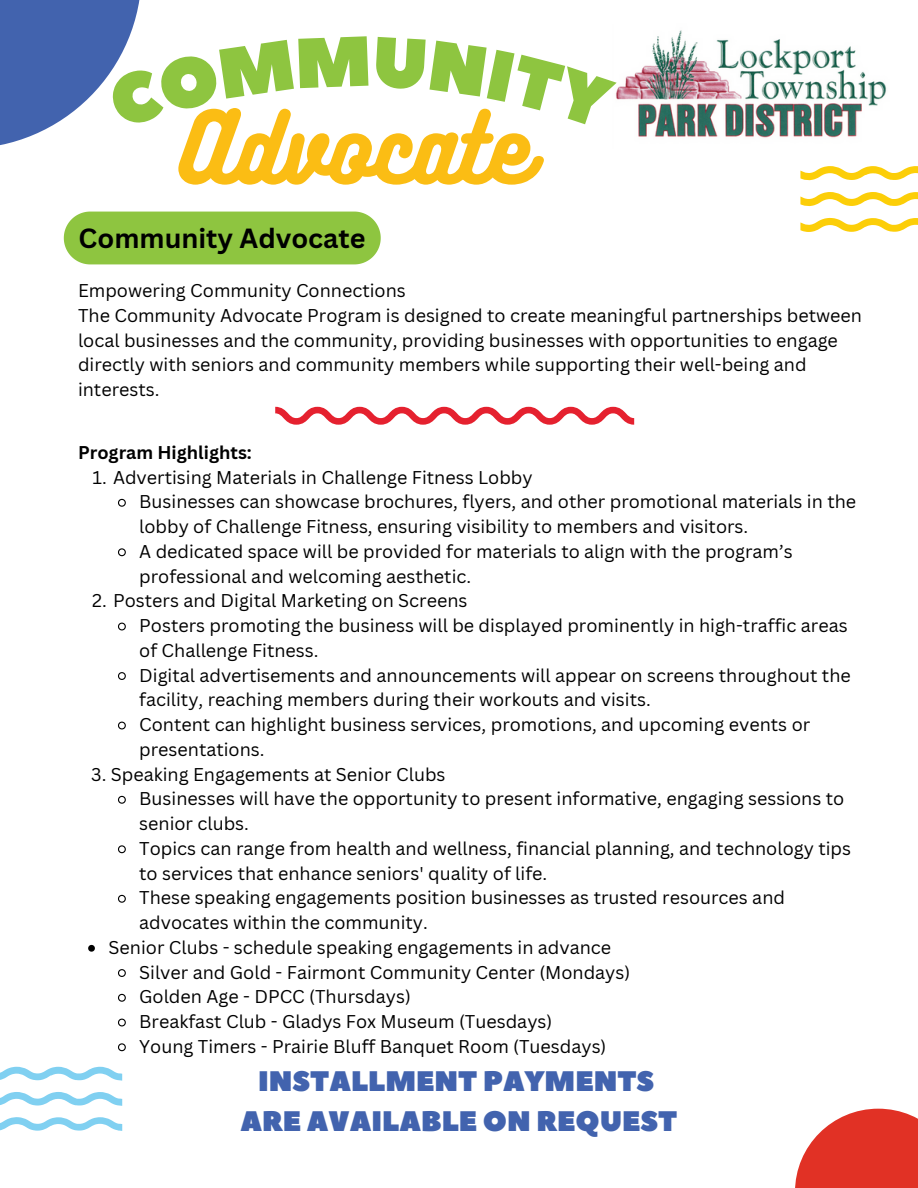
<style>
.page{position:relative;width:918px;height:1188px;background:#fff}
.page>*{position:absolute;margin:0;border:0;box-sizing:border-box;transform-origin:0 0}
.t1{font:87.45px "Bukhari Script";color:#fbbd14}
.t2{font:28.2px/39.2px "Peace Sans";color:#4263ae;text-align:center}
.t3{font:700 27px "Canva Sans";color:#000}
.t4{font:18px/24.8px "Canva Sans";color:#000}
.t5{font:700 18px "Canva Sans";color:#000}
</style>
<div class="page">
<svg style="left:795px;top:1109px;width:123px;height:79px;fill:#e13125"></svg>
<svg style="left:0;top:0;width:140px;height:145px;fill:#4263ae"></svg>
<svg style="left:800px;top:166px;width:118px;height:14px"></svg>
<svg style="left:800px;top:192px;width:118px;height:14px"></svg>
<svg style="left:800px;top:218px;width:118px;height:14px"></svg>
<svg style="left:0;top:1067px;width:122px;height:14px"></svg>
<svg style="left:0;top:1092px;width:122px;height:14px"></svg>
<svg style="left:0;top:1117px;width:122px;height:14px"></svg>
<img style="left:617px;top:30px;width:270px;height:108px">
<div style="left:64px;top:212px;width:317px;height:52px;background:#8ec540"></div>
<svg style="left:275px;top:407px;width:359px;height:18px"></svg>
<svg style="left:118px;top:498px;width:8px;height:9px"></svg>
<svg style="left:118px;top:548px;width:8px;height:9px"></svg>
<svg style="left:118px;top:622px;width:8px;height:9px"></svg>
<svg style="left:118px;top:672px;width:8px;height:8px"></svg>
<svg style="left:118px;top:721px;width:8px;height:9px"></svg>
<svg style="left:118px;top:795px;width:8px;height:9px"></svg>
<svg style="left:118px;top:845px;width:8px;height:9px"></svg>
<svg style="left:118px;top:894px;width:8px;height:9px"></svg>
<svg style="left:88px;top:945px;width:7px;height:7px"></svg>
<svg style="left:118px;top:969px;width:8px;height:8px"></svg>
<svg style="left:118px;top:993px;width:8px;height:9px"></svg>
<svg style="left:118px;top:1018px;width:8px;height:9px"></svg>
<svg style="left:118px;top:1043px;width:8px;height:9px"></svg>
<svg style="left:106px;top:36px;width:34px;height:93px"></svg>
<h5 class="t1" style="left:181px;top:91px;width:351px">Advocate</h5>
<p class="t3" style="left:79px;top:219px;width:289px">Community Advocate</p>
<p class="t4" style="left:78px;top:278px;width:329px">Empowering Community Connections</p>
<p class="t4" style="left:78px;top:303px;width:786px">The Community Advocate Program is designed to create meaningful partnerships between local businesses and the community, providing businesses with opportunities to engage directly with seniors and community members while supporting their well-being and interests.</p>
<p class="t5" style="left:78px;top:440px;width:175px">Program Highlights:</p>
<p class="t4" style="left:92px;top:464px;width:442px">1. Advertising Materials in Challenge Fitness Lobby</p>
<p class="t4" style="left:139px;top:489px;width:719px">Businesses can showcase brochures, flyers, and other promotional materials in the lobby of Challenge Fitness, ensuring visibility to members and visitors.</p>
<p class="t4" style="left:139px;top:539px;width:655px">A dedicated space will be provided for materials to align with the program’s professional and welcoming aesthetic.</p>
<p class="t4" style="left:92px;top:588px;width:377px">2. Posters and Digital Marketing on Screens</p>
<p class="t4" style="left:139px;top:613px;width:710px">Posters promoting the business will be displayed prominently in high-traffic areas of Challenge Fitness.</p>
<p class="t4" style="left:139px;top:662px;width:713px">Digital advertisements and announcements will appear on screens throughout the facility, reaching members during their workouts and visits.</p>
<p class="t4" style="left:139px;top:712px;width:673px">Content can highlight business services, promotions, and upcoming events or presentations.</p>
<p class="t4" style="left:91px;top:761px;width:356px">3. Speaking Engagements at Senior Clubs</p>
<p class="t4" style="left:139px;top:786px;width:707px">Businesses will have the opportunity to present informative, engaging sessions to senior clubs.</p>
<p class="t4" style="left:139px;top:836px;width:713px">Topics can range from health and wellness, financial planning, and technology tips to services that enhance seniors' quality of life.</p>
<p class="t4" style="left:139px;top:885px;width:647px">These speaking engagements position businesses as trusted resources and advocates within the community.</p>
<h3 class="t4" style="left:109px;top:935px;width:504px">Senior Clubs - schedule speaking engagements in advance</h3>
<p class="t4" style="left:139px;top:959px;width:493px">Silver and Gold - Fairmont Community Center (Mondays)</p>
<p class="t4" style="left:139px;top:984px;width:273px">Golden Age - DPCC (Thursdays)</p>
<p class="t4" style="left:139px;top:1009px;width:415px">Breakfast Club - Gladys Fox Museum (Tuesdays)</p>
<p class="t4" style="left:139px;top:1034px;width:469px">Young Timers - Prairie Bluff Banquet Room (Tuesdays)</p>
<p class="t2" style="left:241px;top:1063px;width:438px">INSTALLMENT PAYMENTS<br>ARE AVAILABLE ON REQUEST</p>
</div>
